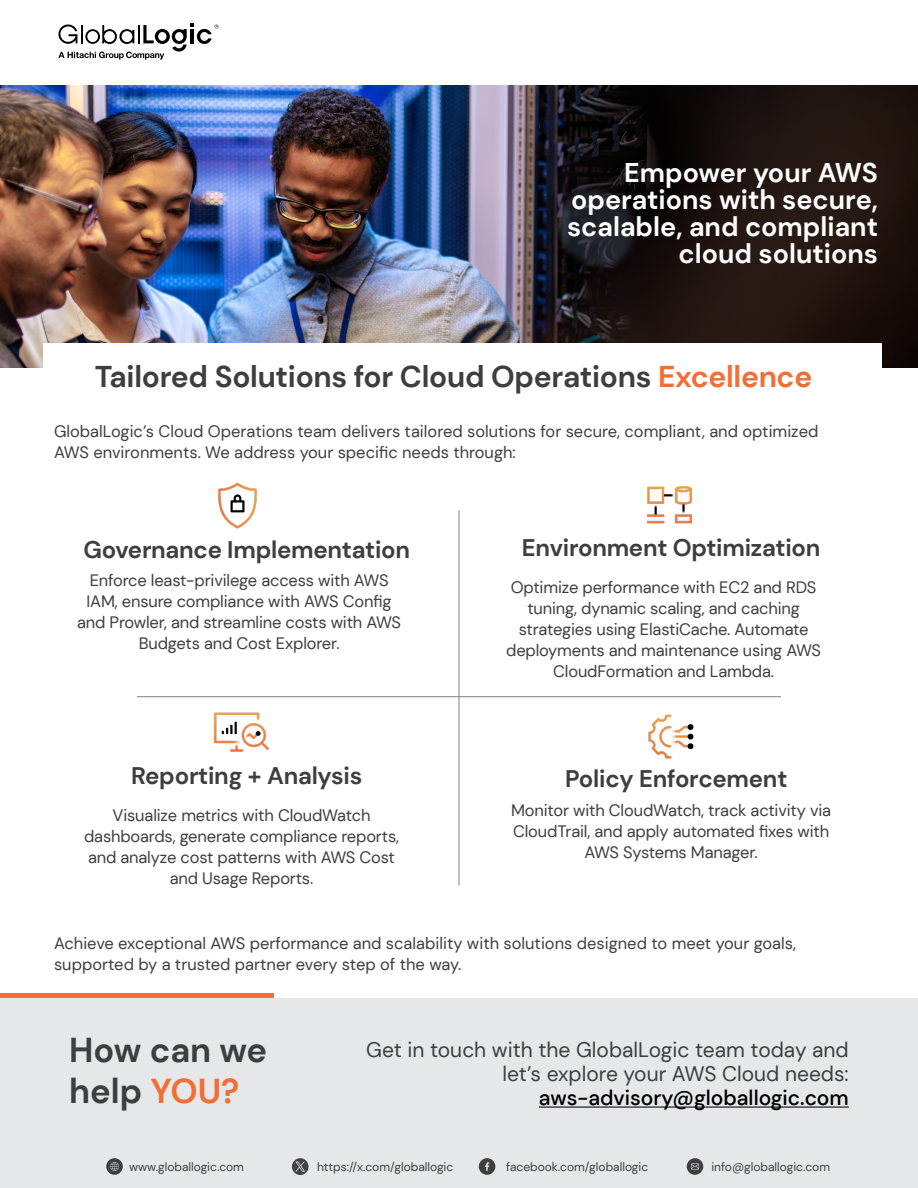
<style>
.page{position:relative;width:918px;height:1188px;background:#fff}
.page>*{position:absolute;margin:0;border:0;box-sizing:border-box;transform-origin:0 0}
.t1{font:700 34.5px/41.4px "DM Sans";color:#3e3e3f}
.t2{font:700 30px "DM Sans";letter-spacing:-.01em;color:#3e3e3f}
.t3{font:700 27px/27px "DM Sans";color:#fff;text-align:right}
.t4{font:700 24px "DM Sans";letter-spacing:-.01em;color:#3e3e3f}
.t5{font:21px/24px "DM Sans";color:#3e3e3f;text-align:right}
.t6{font:500 21px "DM Sans";color:#000}
.t7{font:16.5px/21px "DM Sans";letter-spacing:-.01em;color:#3e3e3f;text-align:center}
.t8{font:12px "DM Sans";color:#3e3e3f}
.s1{color:#f26e35}
</style>
<div class="page">
<div style="left:0;top:970px;width:918px;height:218px;background:#e6e7e9"></div>
<img style="left:0;top:85px;width:554px;height:283px">
<div style="left:106px;top:1158px;width:17px;height:17px;background:#3e3e3f;border-radius:50%"></div>
<svg style="left:110px;top:1162px;width:9px;height:9px"></svg>
<div style="left:479px;top:1158px;width:16px;height:17px;background:#3e3e3f;border-radius:50%"></div>
<svg style="left:485px;top:1162px;width:4px;height:9px"></svg>
<div style="left:687px;top:1158px;width:16px;height:17px;background:#3e3e3f;border-radius:50%"></div>
<svg style="left:691px;top:1163px;width:8px;height:7px"></svg>
<hr style="left:539px;top:1107px;width:310px;height:1px;background:#000">
<img style="left:218px;top:482px;width:39px;height:47px">
<img style="left:648px;top:714px;width:46px;height:45px">
<svg style="left:554px;top:85px;width:364px;height:283px;fill:#1f1310"></svg>
<img style="left:647px;top:486px;width:45px;height:38px">
<img style="left:213px;top:712px;width:56px;height:40px">
<hr style="left:137px;top:696px;width:644px;height:1px;background:#7f8080">
<hr style="left:459px;top:510px;width:1px;height:376px;background:#7f8080">
<div style="left:0;top:955px;width:918px;height:42px;background:#fff"></div>
<div style="left:43px;top:343px;width:838px;height:56px;background:#fff"></div>
<svg style="left:292px;top:1158px;width:17px;height:17px"></svg>
<svg style="left:295px;top:1162px;width:10px;height:10px"></svg>
<hr style="left:0;top:994px;width:274px;height:4px;background:#f26e35">
<svg style="left:58px;top:23px;width:161px;height:37px"></svg>
<p class="t3" style="left:567px;top:159px;width:312px">Empower your AWS operations with secure, scalable, and compliant cloud solutions</p>
<p class="t2" style="left:95px;top:358px;width:719px">Tailored Solutions for Cloud Operations <span class="s1">Excellence</span></p>
<p class="t7" style="left:54px;top:421px;width:766px;text-align:left">GlobalLogic’s Cloud Operations team delivers tailored solutions for secure, compliant, and optimized<br>AWS environments. We address your specific needs through:</p>
<p class="t4" style="left:83px;top:535px;width:328px">Governance Implementation</p>
<p class="t7" style="left:77px;top:570px;width:325px">Enforce least-privilege access with AWS IAM, ensure compliance with AWS Config and Prowler, and streamline costs with AWS Budgets and Cost Explorer.</p>
<p class="t4" style="left:131px;top:760px;width:233px">Reporting + Analysis</p>
<p class="t7" style="left:84px;top:805px;width:316px">Visualize metrics with CloudWatch dashboards, generate compliance reports, and analyze cost patterns with AWS Cost and Usage Reports.</p>
<p class="t4" style="left:522px;top:532px;width:300px">Environment Optimization</p>
<p class="t7" style="left:506px;top:577px;width:316px">Optimize performance with EC2 and RDS tuning, dynamic scaling, and caching strategies using ElastiCache. Automate deployments and maintenance using AWS CloudFormation and Lambda.</p>
<p class="t4" style="left:565px;top:763px;width:224px">Policy Enforcement</p>
<p class="t7" style="left:511px;top:800px;width:322px">Monitor with CloudWatch, track activity via<br>CloudTrail, and apply automated fixes with<br>AWS Systems Manager.</p>
<p class="t7" style="left:54px;top:933px;width:744px;text-align:left">Achieve exceptional AWS performance and scalability with solutions designed to meet your goals, supported by a trusted partner every step of the way.</p>
<p class="t1" style="left:69px;top:1029px;width:199px">How can we help <span class="s1">YOU?</span></p>
<p class="t5" style="left:366px;top:1038px;width:484px">Get in touch with the GlobalLogic team today and let’s explore your AWS Cloud needs:</p>
<p class="t6" style="left:539px;top:1085px;width:311px">aws-advisory@globallogic.com</p>
<p class="t8" style="left:129px;top:1159px;width:117px">www.globallogic.com</p>
<p class="t8" style="left:317px;top:1159px;width:138px">https://x.com/globallogic</p>
<p class="t8" style="left:506px;top:1159px;width:143px">facebook.com/globallogic</p>
<p class="t8" style="left:711px;top:1159px;width:120px">info@globallogic.com</p>
</div>
